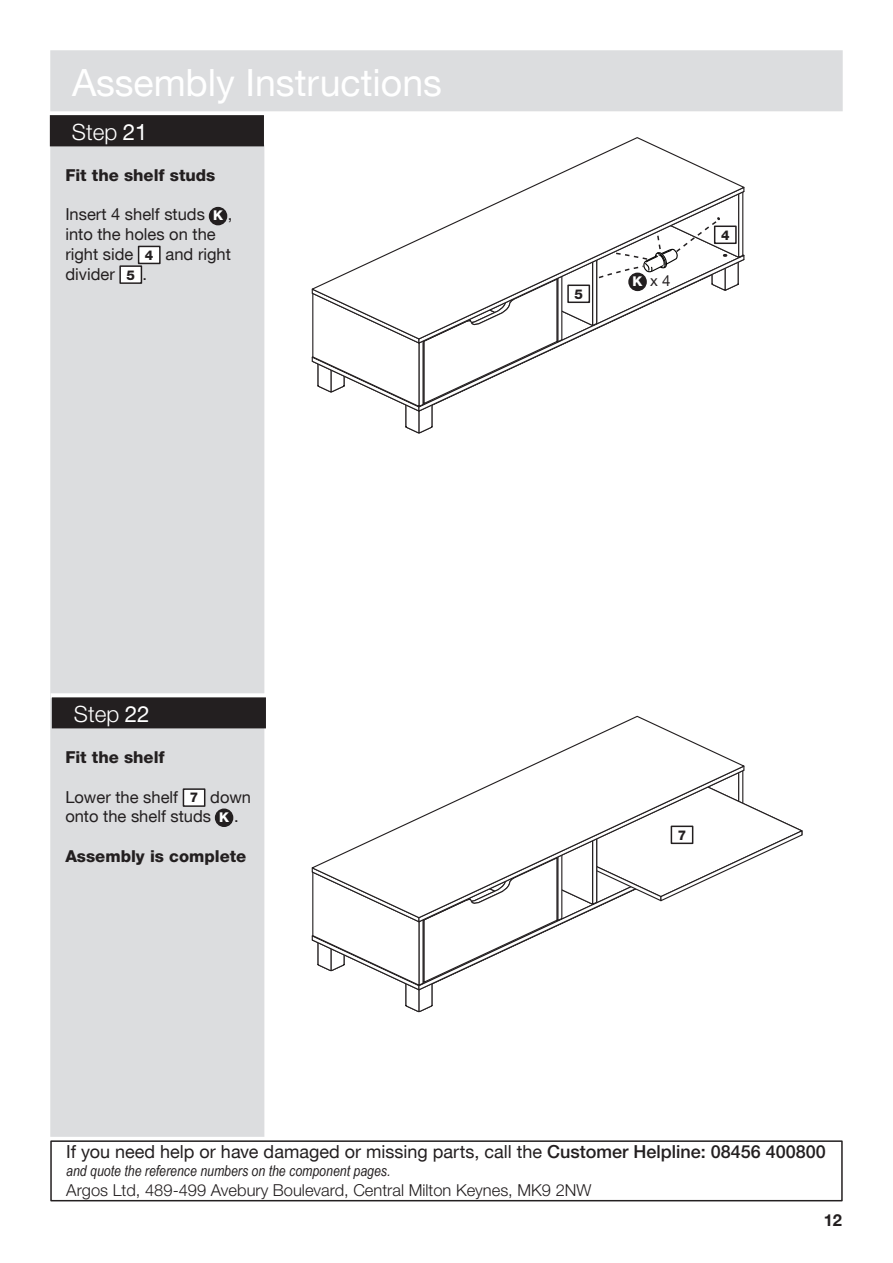
<style>
.page{position:relative;width:893px;height:1263px;background:#fff}
.page>*{position:absolute;margin:0;border:0;box-sizing:border-box;transform-origin:0 0}
.t1{font:37.5px "Helvetica Neue CE";color:#fff}
.t2{font:300 22.5px "Helvetica Neue CE";color:#fff}
.t3{font:18px "Helvetica Neue CE";color:#231f20}
.t4{font:16.5px/19.8px "Helvetica Neue CE";color:#231f20}
.t5{font:300 16.5px "Helvetica Neue CE";color:#231f20}
.t6{font:800 16.5px "Helvetica Neue CE";color:#231f20}
.t7{font:700 16.5px "Helvetica Neue CE";color:#231f20}
.t8{font:italic 15px "Arial Narrow";color:#231f20}
.t9{font:15px "Helvetica Neue CE";color:#231f20}
.t10{font:800 13.5px "Helvetica Neue CE";color:#231f20}
.t11{font:800 13.5px "Helvetica Neue CE";color:#fff}
.s1{font-weight:400}
.s2{font-weight:800;font-size:13.5px;color:#fff}
.s3{font-weight:500}
</style>
<div class="page">
<div style="left:51px;top:51px;width:791px;height:60px;background:#dcdddf"></div>
<div style="left:50px;top:50px;width:793px;height:61px;border:2px solid #dcdddf"></div>
<div style="left:51px;top:146px;width:213px;height:990px;background:#dcdddf"></div>
<div style="left:50px;top:145px;width:214px;height:992px;border:2px solid #dcdddf"></div>
<div style="left:51px;top:116px;width:212px;height:30px;background:#231f20"></div>
<div style="left:50px;top:115px;width:214px;height:31px;border:2px solid #231f20"></div>
<div style="left:50px;top:1140px;width:793px;height:61px;border:2px solid #231f20"></div>
<svg style="left:311px;top:804px;width:492px;height:209px"></svg>
<svg style="left:418px;top:919px;width:327px;height:4px"></svg>
<svg style="left:311px;top:715px;width:436px;height:204px"></svg>
<div style="left:210px;top:208px;width:17px;height:17px;background:#231f20;border-radius:50%"></div>
<div style="left:209px;top:207px;width:18px;height:18px;border:2px solid #231f20;border-radius:50%"></div>
<div style="left:139px;top:246px;width:21px;height:17px;background:#fff"></div>
<div style="left:138px;top:246px;width:23px;height:18px;border:2px solid #231f20"></div>
<div style="left:120px;top:266px;width:21px;height:17px;background:#fff"></div>
<div style="left:119px;top:265px;width:23px;height:19px;border:2px solid #231f20"></div>
<svg style="left:311px;top:141px;width:434px;height:293px"></svg>
<svg style="left:51px;top:693px;width:213px;height:5px"></svg>
<div style="left:53px;top:698px;width:212px;height:30px;background:#231f20"></div>
<div style="left:52px;top:697px;width:214px;height:31px;border:2px solid #231f20"></div>
<div style="left:183px;top:789px;width:22px;height:17px;background:#fff"></div>
<div style="left:183px;top:788px;width:22px;height:19px;border:2px solid #231f20"></div>
<div style="left:216px;top:809px;width:17px;height:17px;background:#231f20;border-radius:50%"></div>
<div style="left:215px;top:808px;width:18px;height:19px;border:2px solid #231f20;border-radius:50%"></div>
<div style="left:671px;top:826px;width:22px;height:17px;background:#fff"></div>
<div style="left:671px;top:825px;width:22px;height:19px;border:2px solid #231f20"></div>
<p class="t1" style="left:72px;top:60px;width:371px">Assembly Instructions</p>
<p class="t2" style="left:72px;top:118px;width:77px">Step <span class="s1">21</span></p>
<p class="t6" style="left:65px;top:165px;width:152px">Fit the shelf studs</p>
<p class="t4" style="left:65px;top:205px;width:141px">Insert 4 shelf studs</p>
<p class="t11" style="left:213px;top:207px;width:12px">K</p>
<p class="t4" style="left:228px;top:205px;width:6px">,</p>
<p class="t4" style="left:65px;top:225px;width:152px">into the holes on the right side</p>
<p class="t4" style="left:166px;top:244px;width:67px">and right</p>
<p class="t10" style="left:145px;top:247px;width:10px">4</p>
<p class="t4" style="left:65px;top:264px;width:51px">divider</p>
<p class="t4" style="left:142px;top:264px;width:6px">.</p>
<p class="t10" style="left:127px;top:266px;width:10px">5</p>
<p class="t2" style="left:74px;top:700px;width:77px">Step <span class="s1">22</span></p>
<p class="t6" style="left:65px;top:747px;width:101px">Fit the shelf</p>
<p class="t4" style="left:65px;top:787px;width:114px">Lower the shelf</p>
<p class="t4" style="left:65px;top:787px;width:187px;text-indent:145px">down onto the shelf studs</p>
<p class="t4" style="left:234px;top:807px;width:6px">.</p>
<p class="t6" style="left:65px;top:846px;width:182px">Assembly is complete</p>
<p class="t10" style="left:190px;top:789px;width:10px">7</p>
<p class="t11" style="left:219px;top:809px;width:12px">K</p>
<p class="t10" style="left:574px;top:286px;width:10px">5</p>
<p class="t9" style="left:633px;top:272px;width:39px"><span class="s2">K</span> x 4</p>
<p class="t10" style="left:721px;top:227px;width:10px">4</p>
<p class="t10" style="left:678px;top:827px;width:10px">7</p>
<p class="t3" style="left:66px;top:1141px;width:761px">If you need help or have damaged or missing parts, call the <span class="s3">Customer Helpline: 08456 400800</span></p>
<p class="t8" style="left:66px;top:1160px;width:326px">and quote the reference numbers on the component pages.</p>
<p class="t5" style="left:66px;top:1180px;width:527px">Argos Ltd, 489-499 Avebury Boulevard, Central Milton Keynes, MK9 2NW</p>
<p class="t7" style="left:824px;top:1210px;width:20px">12</p>
</div>
